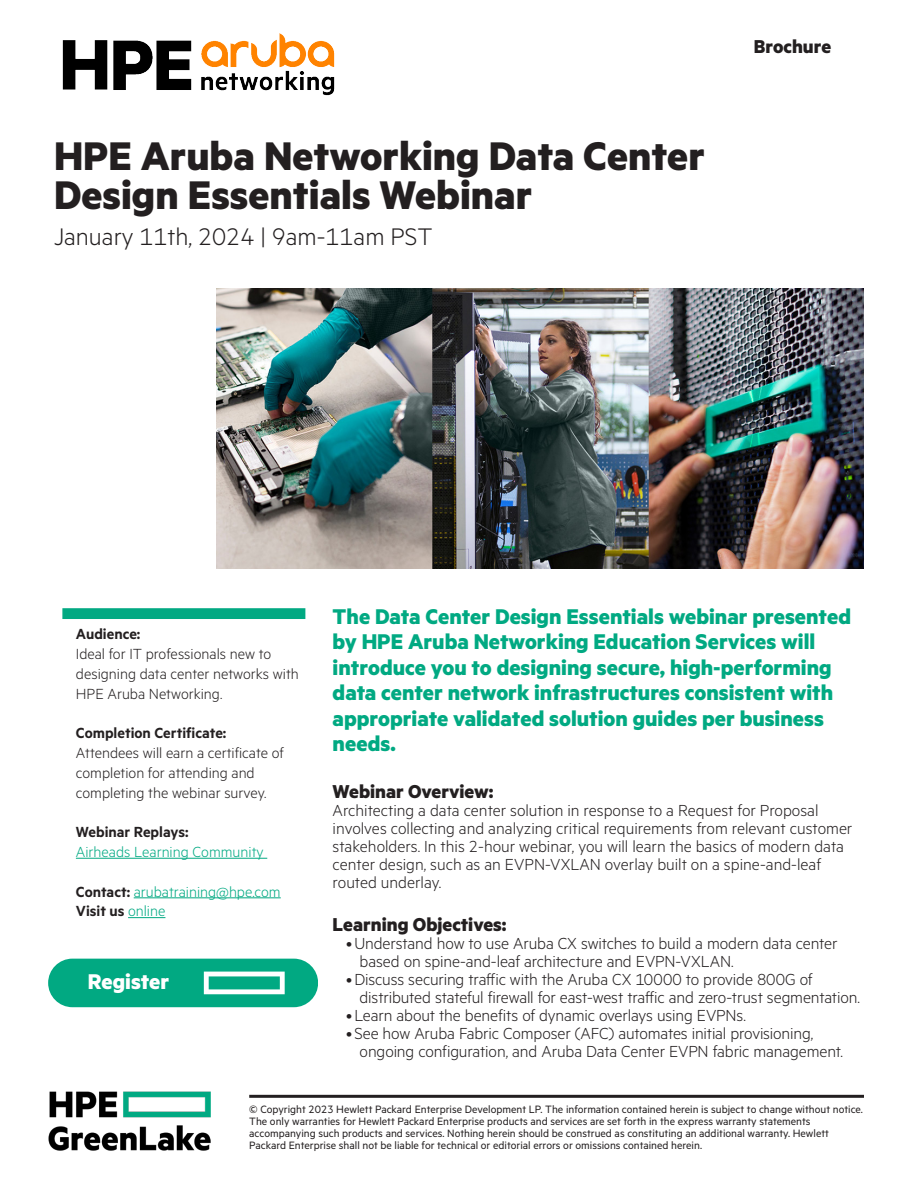
<style>
.page{position:relative;width:918px;height:1188px;background:#fff}
.page>*{position:absolute;margin:0;border:0;box-sizing:border-box;transform-origin:0 0}
.t1{font:700 45px "Metric HPE";color:#231f20}
.t2{font:300 27px "Metric HPE";color:#231f20}
.t3{font:700 24px/25.5px "Metric HPE";color:#01a982}
.t4{font:700 24px "Metric HPE";color:#fff}
.t5{font:700 21px "Metric HPE";color:#231f20}
.t6{font:300 18px/18px "Metric HPE";letter-spacing:-.005em;color:#231f20}
.t7{font:300 16.5px/19.8px "Metric HPE";color:#231f20}
.t8{font:600 16.5px "Metric HPE";color:#231f20}
.t9{font:300 16.5px "Metric HPE";color:#01a982}
.t10{font:12px/12px "Metric HPE";color:#231f20}
.s1{font-weight:600;color:#231f20}
.s2{font-weight:300;color:#01a982}
</style>
<div class="page">
<img style="left:62px;top:33px;width:273px;height:63px">
<hr style="left:76px;top:858px;width:191px;height:1px;background:#01a982">
<hr style="left:134px;top:898px;width:147px;height:1px;background:#01a982">
<hr style="left:128px;top:917px;width:37px;height:1px;background:#01a982">
<div style="left:62px;top:608px;width:243px;height:11px;background:#01a982;border:2px solid #01a982"></div>
<div style="left:48px;top:959px;width:270px;height:48px;background:#01a982;border-radius:24px"></div>
<svg style="left:204px;top:972px;width:81px;height:22px"></svg>
<img style="left:216px;top:288px;width:648px;height:280px">
<img style="left:49px;top:1092px;width:162px;height:58px">
<hr style="left:249px;top:1095px;width:615px;height:3px;background:#231f20">
<p class="t1" style="left:54px;top:129px;width:652px">HPE Aruba Networking Data Center</p>
<p class="t1" style="left:54px;top:168px;width:480px">Design Essentials Webinar</p>
<p class="t2" style="left:54px;top:221px;width:380px">January 11th, 2024 | 9am-11am PST</p>
<p class="t5" style="left:754px;top:34px;width:79px">Brochure</p>
<p class="t8" style="left:76px;top:624px;width:66px">Audience:</p>
<p class="t7" style="left:76px;top:643px;width:224px">Ideal for IT professionals new to designing data center networks with<br>HPE Aruba Networking.</p>
<p class="t8" style="left:76px;top:723px;width:152px">Completion Certificate:</p>
<p class="t7" style="left:76px;top:742px;width:209px">Attendees will earn a certificate of completion for attending and</p>
<p class="t7" style="left:76px;top:782px;width:192px">completing the webinar survey.</p>
<p class="t8" style="left:76px;top:822px;width:114px">Webinar Replays:</p>
<p class="t9" style="left:76px;top:842px;width:189px">Airheads Learning Community</p>
<p class="t9" style="left:76px;top:882px;width:206px"><span class="s1">Contact:</span> arubatraining@hpe.com</p>
<p class="t8" style="left:76px;top:902px;width:91px">Visit us <span class="s2">online</span></p>
<p class="t4" style="left:88px;top:967px;width:83px">Register</p>
<p class="t3" style="left:333px;top:603px;width:520px">The Data Center Design Essentials webinar presented by HPE Aruba Networking Education Services will</p>
<p class="t3" style="left:333px;top:654px;width:502px">introduce you to designing secure, high-performing data center network infrastructures consistent with appropriate validated solution guides per business needs.</p>
<p class="t5" style="left:333px;top:779px;width:162px">Webinar Overview:</p>
<p class="t6" style="left:333px;top:801px;width:521px">Architecting a data center solution in response to a Request for Proposal involves collecting and analyzing critical requirements from relevant customer stakeholders. In this 2-hour webinar, you will learn the basics of modern data center design, such as an EVPN-VXLAN overlay built on a spine-and-leaf</p>
<p class="t6" style="left:333px;top:873px;width:110px">routed underlay.</p>
<p class="t5" style="left:333px;top:912px;width:175px">Learning Objectives:</p>
<p class="t6" style="left:360px;top:934px;width:479px;text-indent:-14px">•Understand how to use Aruba CX switches to build a modern data center based on spine-and-leaf architecture and EVPN-VXLAN.</p>
<p class="t6" style="left:360px;top:970px;width:502px;text-indent:-14px">•Discuss securing traffic with the Aruba CX 10000 to provide 800G of distributed stateful firewall for east-west traffic and zero-trust segmentation.</p>
<p class="t6" style="left:346px;top:1006px;width:401px">•Learn about the benefits of dynamic overlays using EVPNs.</p>
<p class="t6" style="left:360px;top:1024px;width:485px;text-indent:-14px">• See how Aruba Fabric Composer (AFC) automates initial provisioning, ongoing configuration, and Aruba Data Center EVPN fabric management.</p>
<p class="t10" style="left:249px;top:1103px;width:615px">© Copyright 2023 Hewlett Packard Enterprise Development LP. The information contained herein is subject to change without notice.<br>The only warranties for Hewlett Packard Enterprise products and services are set forth in the express warranty statements</p>
<p class="t10" style="left:249px;top:1127px;width:581px">accompanying such products and services. Nothing herein should be construed as constituting an additional warranty. Hewlett</p>
<p class="t10" style="left:249px;top:1139px;width:454px">Packard Enterprise shall not be liable for technical or editorial errors or omissions contained herein.</p>
</div>
